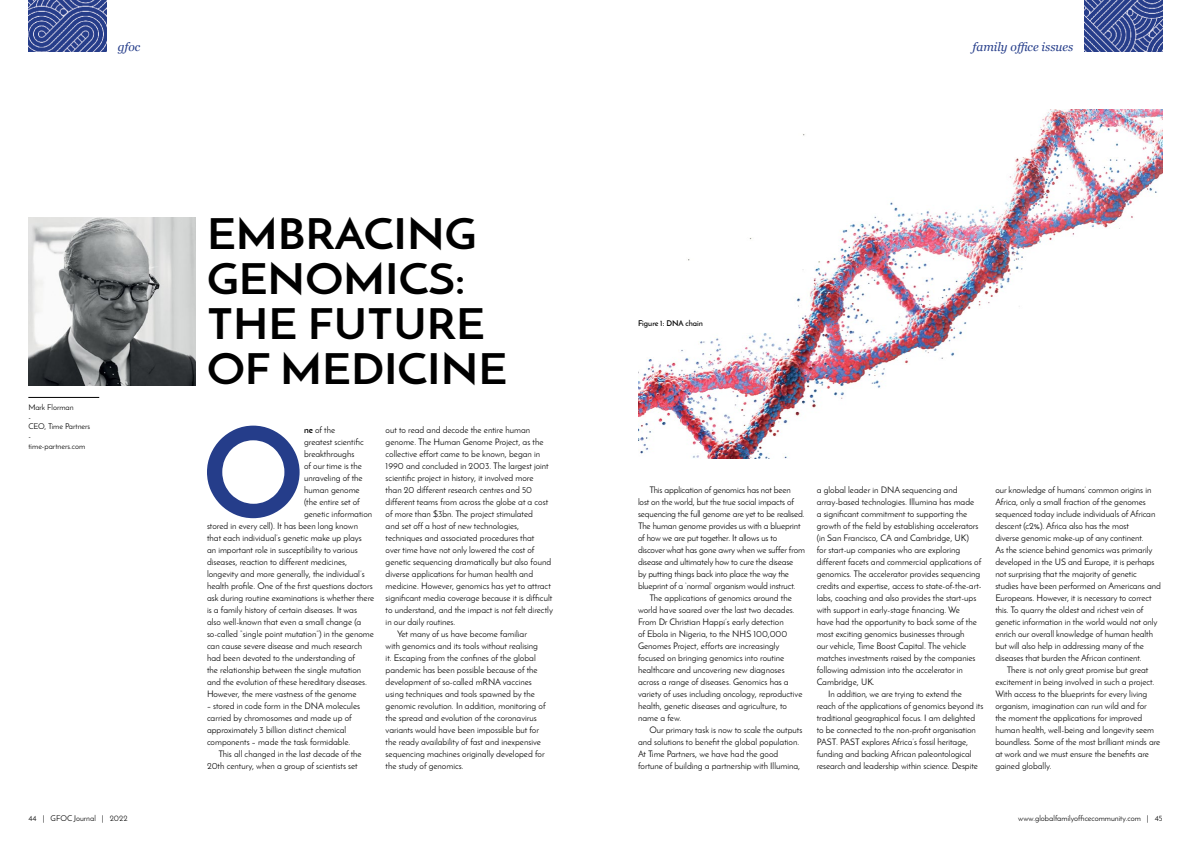
<style>
.page{position:relative;width:1191px;height:842px;background:#fff}
.page>*{position:absolute;margin:0;border:0;box-sizing:border-box;transform-origin:0 0}
.t1{font:700 124.2px "Josefin Sans";color:#253d8a}
.t2{font:700 42px/45px "Josefin Sans";color:#000;scale:1.1 1}
.t3{font:italic 12px "Georgia";color:#253d8a}
.t4{font:9px/12px "Josefin Sans";color:#000}
.t5{font:8px/9.6px "Josefin Sans";color:#000}
.t6{font:600 8px "Josefin Sans";color:#000}
.s1{font-weight:700}
</style>
<div class="page">
<img style="left:1084px;top:0;width:78px;height:51px">
<img style="left:28px;top:0;width:78px;height:51px">
<img style="left:638px;top:109px;width:524px;height:350px">
<img style="left:28px;top:217px;width:168px;height:168px">
<hr style="left:28px;top:397px;width:71px;height:1px;background:#000">
<h3 class="t3" style="left:118px;top:38px;width:24px">gfoc</h3>
<h3 class="t3" style="left:972px;top:38px;width:102px">family office issues</h3>
<p class="t5" style="left:28px;top:402px;width:63px">Mark Florman<br>-<br>CEO, Time Partners -<br>time-partners.com</p>
<h2 class="t2" style="left:207px;top:211px;width:274px">EMBRACING<br>GENOMICS:<br>THE FUTURE<br>OF MEDICINE</h2>
<h1 class="t1" style="left:202px;top:396px;width:103px">O</h1>
<p class="t4" style="left:304px;top:424px;width:33px"><span class="s1">ne</span> of the</p>
<p class="t4" style="left:304px;top:436px;width:61px">greatest scientific</p>
<p class="t4" style="left:304px;top:448px;width:52px">breakthroughs</p>
<p class="t4" style="left:304px;top:460px;width:59px">of our time is the</p>
<p class="t4" style="left:304px;top:472px;width:60px">unraveling of the</p>
<p class="t4" style="left:304px;top:484px;width:57px">human genome</p>
<p class="t4" style="left:304px;top:496px;width:57px">(the entire set of</p>
<p class="t4" style="left:304px;top:508px;width:70px">genetic information</p>
<p class="t4" style="left:207px;top:520px;width:153px">stored in every cell). It has been long known</p>
<p class="t4" style="left:207px;top:532px;width:156px">that each individual’s genetic make up plays</p>
<p class="t4" style="left:207px;top:544px;width:152px">an important role in susceptibility to various</p>
<p class="t4" style="left:207px;top:556px;width:142px">diseases, reaction to different medicines,</p>
<p class="t4" style="left:207px;top:568px;width:159px">longevity and more generally, the individual’s</p>
<p class="t4" style="left:207px;top:580px;width:167px">health profile. One of the first questions doctors</p>
<p class="t4" style="left:207px;top:592px;width:169px">ask during routine examinations is whether there</p>
<p class="t4" style="left:207px;top:604px;width:151px">is a family history of certain diseases. It was</p>
<p class="t4" style="left:207px;top:616px;width:156px">also well-known that even a small change (a</p>
<p class="t4" style="left:207px;top:628px;width:168px">so-called “single point mutation”) in the genome</p>
<p class="t4" style="left:207px;top:640px;width:157px">can cause severe disease and much research</p>
<p class="t4" style="left:207px;top:652px;width:150px">had been devoted to the understanding of</p>
<p class="t4" style="left:207px;top:664px;width:156px">the relationship between the single mutation</p>
<p class="t4" style="left:207px;top:676px;width:162px">and the evolution of these hereditary diseases.</p>
<p class="t4" style="left:207px;top:688px;width:151px">However, the mere vastness of the genome</p>
<p class="t4" style="left:207px;top:700px;width:155px">– stored in code form in the DNA molecules carried by chromosomes and made up of approximately 3 billion distinct chemical components – made the task formidable.</p>
<p class="t4" style="left:207px;top:748px;width:156px;text-indent:11px">This all changed in the last decade of the<br>20th century, when a group of scientists set</p>
<p class="t4" style="left:386px;top:424px;width:146px">out to read and decode the entire human</p>
<p class="t4" style="left:386px;top:436px;width:159px">genome. The Human Genome Project, as the</p>
<p class="t4" style="left:386px;top:448px;width:156px">collective effort came to be known, began in</p>
<p class="t4" style="left:386px;top:460px;width:165px">1990 and concluded in 2003. The largest joint</p>
<p class="t4" style="left:386px;top:472px;width:149px">scientific project in history, it involved more</p>
<p class="t4" style="left:386px;top:484px;width:148px">than 20 different research centres and 50</p>
<p class="t4" style="left:386px;top:496px;width:164px">different teams from across the globe at a cost</p>
<p class="t4" style="left:386px;top:508px;width:149px">of more than $3bn. The project stimulated</p>
<p class="t4" style="left:386px;top:520px;width:135px">and set off a host of new technologies,</p>
<p class="t4" style="left:386px;top:532px;width:150px">techniques and associated procedures that</p>
<p class="t4" style="left:386px;top:544px;width:150px">over time have not only lowered the cost of</p>
<p class="t4" style="left:386px;top:556px;width:167px">genetic sequencing dramatically but also found</p>
<p class="t4" style="left:386px;top:568px;width:149px">diverse applications for human health and</p>
<p class="t4" style="left:386px;top:580px;width:167px">medicine. However, genomics has yet to attract</p>
<p class="t4" style="left:386px;top:592px;width:168px">significant media coverage because it is difficult</p>
<p class="t4" style="left:386px;top:604px;width:169px">to understand, and the impact is not felt directly</p>
<p class="t4" style="left:386px;top:616px;width:71px">in our daily routines.</p>
<p class="t4" style="left:397px;top:628px;width:132px">Yet many of us have become familiar</p>
<p class="t4" style="left:386px;top:640px;width:154px">with genomics and its tools without realising</p>
<p class="t4" style="left:386px;top:652px;width:152px">it. Escaping from the confines of the global</p>
<p class="t4" style="left:386px;top:664px;width:153px">pandemic has been possible because of the</p>
<p class="t4" style="left:386px;top:676px;width:148px">development of so-called mRNA vaccines</p>
<p class="t4" style="left:386px;top:688px;width:151px">using techniques and tools spawned by the</p>
<p class="t4" style="left:386px;top:700px;width:161px">genomic revolution. In addition, monitoring of</p>
<p class="t4" style="left:386px;top:712px;width:153px">the spread and evolution of the coronavirus</p>
<p class="t4" style="left:386px;top:724px;width:155px">variants would have been impossible but for</p>
<p class="t4" style="left:386px;top:736px;width:157px">the ready availability of fast and inexpensive</p>
<p class="t4" style="left:386px;top:748px;width:161px">sequencing machines originally developed for</p>
<p class="t4" style="left:386px;top:760px;width:80px">the study of genomics.</p>
<p class="t6" style="left:638px;top:318px;width:66px">Figure 1: DNA chain</p>
<p class="t4" style="left:638px;top:484px;width:168px;text-indent:11px">This application of genomics has not been<br>lost on the world, but the true social impacts of sequencing the full genome are yet to be realised.<br>The human genome provides us with a blueprint of how we are put together. It allows us to discover what has gone awry when we suffer from disease and ultimately how to cure the disease<br>by putting things back into place the way the blueprint of a ‘normal’ organism would instruct.</p>
<p class="t4" style="left:638px;top:592px;width:166px;text-indent:11px">The applications of genomics around the world have soared over the last two decades.<br>From Dr Christian Happi’s early detection<br>of Ebola in Nigeria, to the NHS 100,000<br>Genomes Project, efforts are increasingly focused on bringing genomics into routine healthcare and uncovering new diagnoses across a range of diseases. Genomics has a variety of uses including oncology, reproductive health, genetic diseases and agriculture, to name a few.</p>
<p class="t4" style="left:638px;top:724px;width:166px;text-indent:11px">Our primary task is now to scale the outputs and solutions to benefit the global population.<br>At Time Partners, we have had the good fortune of building a partnership with Illumina,</p>
<p class="t4" style="left:816px;top:484px;width:142px">a global leader in DNA sequencing and</p>
<p class="t4" style="left:816px;top:496px;width:159px">array-based technologies. Illumina has made</p>
<p class="t4" style="left:816px;top:508px;width:152px">a significant commitment to supporting the</p>
<p class="t4" style="left:816px;top:520px;width:163px">growth of the field by establishing accelerators</p>
<p class="t4" style="left:816px;top:532px;width:154px">(in San Francisco, CA and Cambridge, UK)</p>
<p class="t4" style="left:816px;top:544px;width:145px">for start-up companies who are exploring</p>
<p class="t4" style="left:816px;top:556px;width:166px">different facets and commercial applications of</p>
<p class="t4" style="left:816px;top:568px;width:165px">genomics. The accelerator provides sequencing</p>
<p class="t4" style="left:816px;top:580px;width:166px">credits and expertise, access to state-of-the-art-</p>
<p class="t4" style="left:816px;top:592px;width:161px">labs, coaching and also provides the start-ups</p>
<p class="t4" style="left:816px;top:604px;width:145px">with support in early-stage financing. We</p>
<p class="t4" style="left:816px;top:616px;width:162px">have had the opportunity to back some of the</p>
<p class="t4" style="left:816px;top:628px;width:149px">most exciting genomics businesses through</p>
<p class="t4" style="left:816px;top:640px;width:151px">our vehicle, Time Boost Capital. The vehicle</p>
<p class="t4" style="left:816px;top:652px;width:160px">matches investments raised by the companies</p>
<p class="t4" style="left:816px;top:664px;width:148px">following admission into the accelerator in</p>
<p class="t4" style="left:816px;top:676px;width:60px">Cambridge, UK.</p>
<p class="t4" style="left:828px;top:688px;width:135px">In addition, we are trying to extend the</p>
<p class="t4" style="left:816px;top:700px;width:168px">reach of the applications of genomics beyond its</p>
<p class="t4" style="left:816px;top:712px;width:160px">traditional geographical focus. I am delighted</p>
<p class="t4" style="left:816px;top:724px;width:161px">to be connected to the non-profit organisation</p>
<p class="t4" style="left:816px;top:736px;width:153px">PAST. PAST explores Africa’s fossil heritage,</p>
<p class="t4" style="left:816px;top:748px;width:156px">funding and backing African paleontological</p>
<p class="t4" style="left:816px;top:760px;width:163px">research and leadership within science. Despite</p>
<p class="t4" style="left:995px;top:484px;width:167px">our knowledge of humans’ common origins in Africa, only a small fraction of the genomes sequenced today include individuals of African descent (c2%). Africa also has the most<br>diverse genomic make-up of any continent.<br>As the science behind genomics was primarily developed in the US and Europe, it is perhaps not surprising that the majority of genetic studies have been performed on Americans and Europeans. However, it is necessary to correct this. To quarry the oldest and richest vein of genetic information in the world would not only enrich our overall knowledge of human health but will also help in addressing many of the diseases that burden the African continent.</p>
<p class="t4" style="left:995px;top:664px;width:167px;text-indent:11px">There is not only great promise but great excitement in being involved in such a project.<br>With access to the blueprints for every living organism, imagination can run wild and for<br>the moment the applications for improved human health, well-being and longevity seem boundless. Some of the most brilliant minds are at work and we must ensure the benefits are gained globally.</p>
<p class="t5" style="left:28px;top:813px;width:101px">44 | GFOC Journal | 2022</p>
<p class="t5" style="left:1018px;top:813px;width:146px">www.globalfamilyofficecommunity.com | 45</p>
</div>
